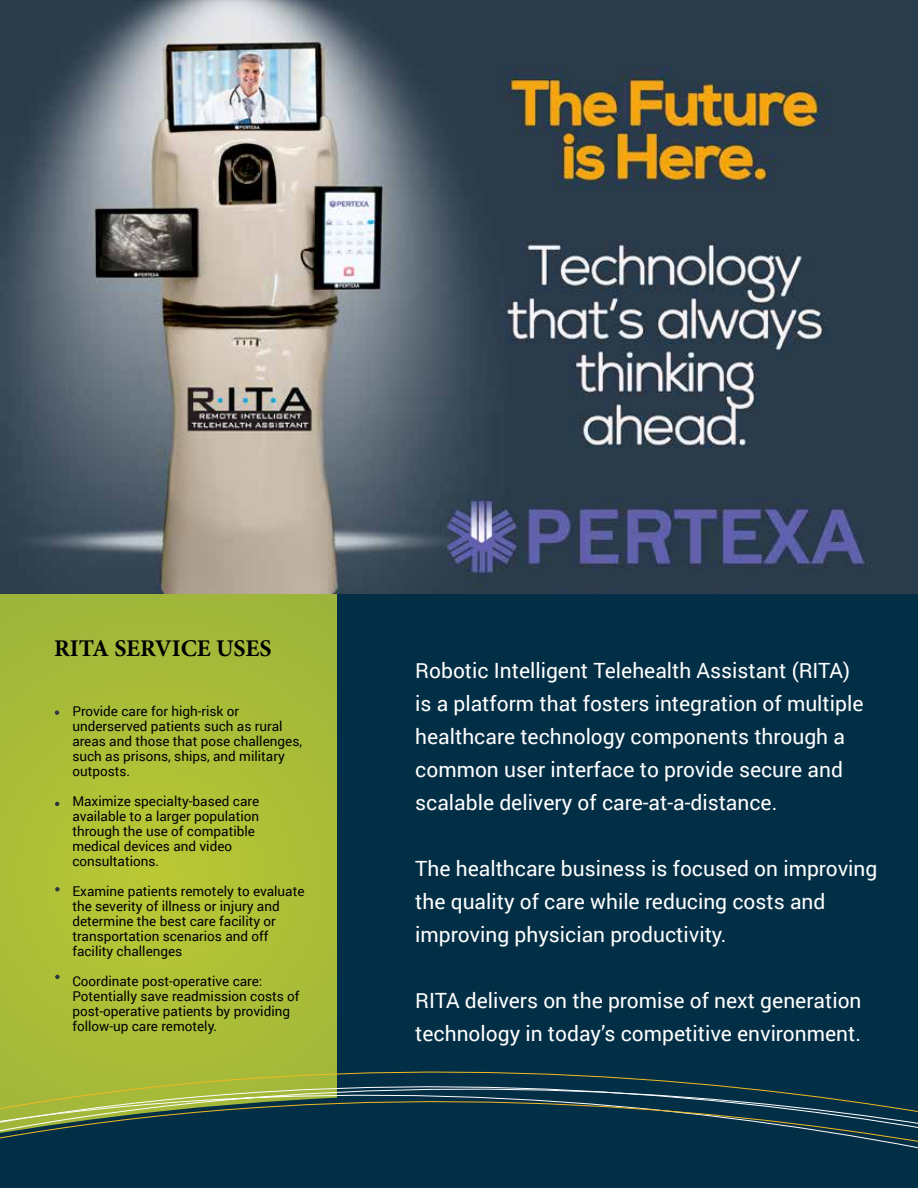
<style>
.page{position:relative;width:918px;height:1188px;background:#fff}
.page>*{position:absolute;margin:0;border:0;box-sizing:border-box;transform-origin:0 0}
.t1{font:700 24px "Minion Pro";color:#000}
.t2{font:21px/33px "Roboto";color:#fff}
.t3{font:13.5px/15px "Roboto";color:#000}
</style>
<div class="page">
<div style="left:318px;top:595px;width:600px;height:551px;background:#032f46"></div>
<div style="left:0;top:595px;width:337px;height:593px;background:#abbe38"></div>
<div style="left:0;top:1157px;width:918px;height:31px;background:#032f46"></div>
<svg style="left:0;top:1071px;width:918px;height:86px"></svg>
<svg style="left:55px;top:710px;width:4px;height:5px"></svg>
<svg style="left:55px;top:802px;width:4px;height:4px"></svg>
<svg style="left:55px;top:887px;width:5px;height:4px"></svg>
<svg style="left:55px;top:975px;width:5px;height:4px"></svg>
<img style="left:0;top:0;width:918px;height:594px">
<h1 class="t1" style="left:54px;top:631px;width:219px">RITA SERVICE USES</h1>
<p class="t3" style="left:72px;top:703px;width:231px">Provide care for high-risk or underserved patients such as rural areas and those that pose challenges, such as prisons, ships, and military outposts.</p>
<p class="t3" style="left:72px;top:793px;width:188px">Maximize specialty-based care available to a larger population through the use of compatible medical devices and video consultations.</p>
<p class="t3" style="left:72px;top:883px;width:234px">Examine patients remotely to evaluate the severity of illness or injury and determine the best care facility or transportation scenarios and off facility challenges</p>
<p class="t3" style="left:72px;top:973px;width:229px">Coordinate post-operative care:<br>Potentially save readmission costs of post-operative patients by providing follow-up care remotely.</p>
<h2 class="t2" style="left:415px;top:653px;width:450px">Robotic Intelligent Telehealth Assistant (RITA) is a platform that fosters integration of multiple healthcare technology components through a common user interface to provide secure and scalable delivery of care-at-a-distance.</h2>
<h2 class="t2" style="left:415px;top:851px;width:464px">The healthcare business is focused on improving the quality of care while reducing costs and improving physician productivity.</h2>
<h2 class="t2" style="left:415px;top:983px;width:448px">RITA delivers on the promise of next generation technology in today’s competitive environment.</h2>
</div>
